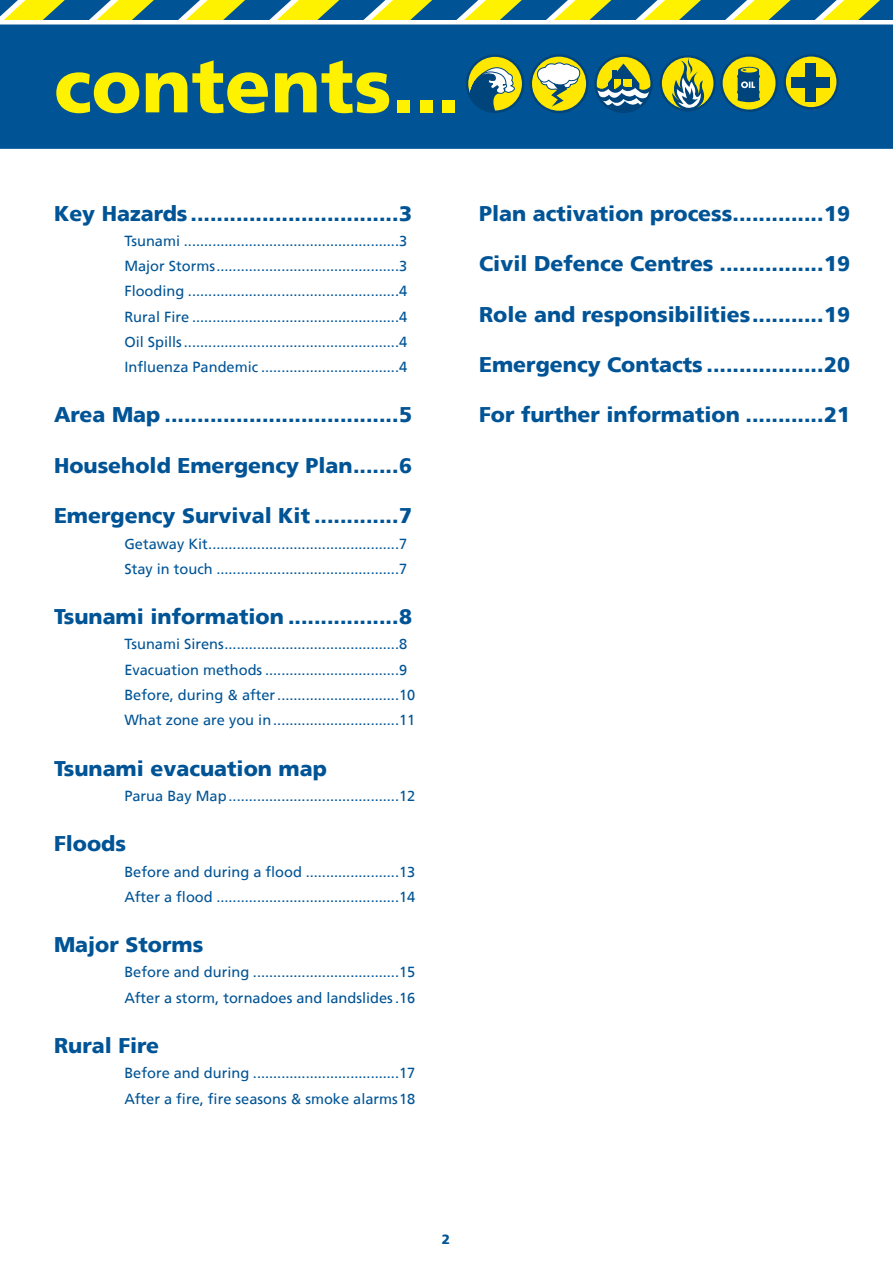
<style>
.page{position:relative;width:893px;height:1263px;background:#fff}
.page>*{position:absolute;margin:0;border:0;box-sizing:border-box;transform-origin:0 0}
.t1{font:900 75px "Frutiger";color:#fff200}
.t2{font:900 21.3px "Frutiger";color:#005496}
.t3{font:14.55px/25.2px "Frutiger";color:#005496}
.t4{font:900 13.5px "Frutiger";color:#005496}
</style>
<div class="page">
<svg style="left:0;top:0;width:893px;height:20px;background:#7ea360"></svg>
<div style="left:0;top:24px;width:893px;height:125px;background:#005496"></div>
<svg style="left:596px;top:56px;width:56px;height:56px"></svg>
<svg style="left:595px;top:64px;width:57px;height:48px;background:#76956a"></svg>
<div style="left:594px;top:54px;width:59px;height:59px;border:2px solid #00447c;border-radius:50%"></div>
<svg style="left:531px;top:55px;width:56px;height:57px"></svg>
<div style="left:529px;top:54px;width:60px;height:59px;border:3px solid #00447c;border-radius:50%"></div>
<svg style="left:530px;top:62px;width:54px;height:45px"></svg>
<svg style="left:467px;top:56px;width:56px;height:56px"></svg>
<svg style="left:469px;top:66px;width:47px;height:46px;background:#7c986c"></svg>
<div style="left:466px;top:54px;width:58px;height:59px;border:2px solid #00447c;border-radius:50%"></div>
<svg style="left:661px;top:56px;width:54px;height:54px"></svg>
<div style="left:659px;top:55px;width:57px;height:56px;border:2px solid #00447c;border-radius:50%"></div>
<svg style="left:670px;top:58px;width:39px;height:53px;background:#98a953"></svg>
<svg style="left:785px;top:56px;width:53px;height:52px"></svg>
<div style="left:783px;top:54px;width:56px;height:55px;border:2px solid #00447c;border-radius:50%"></div>
<div style="left:806px;top:63px;width:10px;height:38px;background:#00447c"></div>
<div style="left:792px;top:77px;width:38px;height:11px;background:#00447c"></div>
<div style="left:722px;top:56px;width:55px;height:55px;background:#ffe700;border-radius:50%"></div>
<div style="left:720px;top:54px;width:58px;height:58px;border:2px solid #00447c;border-radius:50%"></div>
<svg style="left:737px;top:67px;width:23px;height:36px"></svg>
<h1 class="t1" style="left:54px;top:41px;width:408px">contents...</h1>
<h2 class="t2" style="left:54px;top:200px;width:360px">Key Hazards ................................3</h2>
<p class="t3" style="left:124px;top:228px;width:284px;text-align:justify">Tsunami .....................................................3<br>Major Storms.............................................3<br>Flooding ....................................................4<br>Rural Fire ...................................................4<br>Oil Spills.....................................................4<br>Influenza Pandemic ..................................4</p>
<h2 class="t2" style="left:54px;top:402px;width:360px">Area Map ....................................5</h2>
<h2 class="t2" style="left:54px;top:453px;width:360px">Household Emergency Plan.......6</h2>
<h2 class="t2" style="left:54px;top:503px;width:360px">Emergency Survival Kit .............7</h2>
<p class="t3" style="left:124px;top:531px;width:284px">Getaway Kit...............................................7<br>Stay in touch .............................................7</p>
<h2 class="t2" style="left:54px;top:604px;width:360px">Tsunami information .................8</h2>
<p class="t3" style="left:124px;top:632px;width:293px">Tsunami Sirens...........................................8<br>Evacuation methods .................................9<br>Before, during &amp; after..............................10<br>What zone are you in...............................11</p>
<h2 class="t2" style="left:54px;top:755px;width:274px">Tsunami evacuation map</h2>
<p class="t3" style="left:124px;top:783px;width:293px">Parua Bay Map..........................................12</p>
<h2 class="t2" style="left:54px;top:831px;width:74px">Floods</h2>
<p class="t3" style="left:124px;top:859px;width:293px">Before and during a flood .......................13<br>After a flood .............................................14</p>
<h2 class="t2" style="left:54px;top:932px;width:151px">Major Storms</h2>
<p class="t3" style="left:124px;top:960px;width:293px">Before and during ....................................15<br>After a storm, tornadoes and landslides.16</p>
<h2 class="t2" style="left:54px;top:1033px;width:107px">Rural Fire</h2>
<p class="t3" style="left:124px;top:1060px;width:293px">Before and during ....................................17<br>After a fire, fire seasons &amp; smoke alarms18</p>
<h2 class="t2" style="left:479px;top:200px;width:373px">Plan activation process..............19</h2>
<h2 class="t2" style="left:479px;top:251px;width:373px">Civil Defence Centres ................19</h2>
<h2 class="t2" style="left:479px;top:301px;width:373px">Role and responsibilities...........19</h2>
<h2 class="t2" style="left:479px;top:352px;width:373px">Emergency Contacts ..................20</h2>
<h2 class="t2" style="left:479px;top:402px;width:373px">For further information ............21</h2>
<p class="t4" style="left:442px;top:1231px;width:10px">2</p>
</div>
